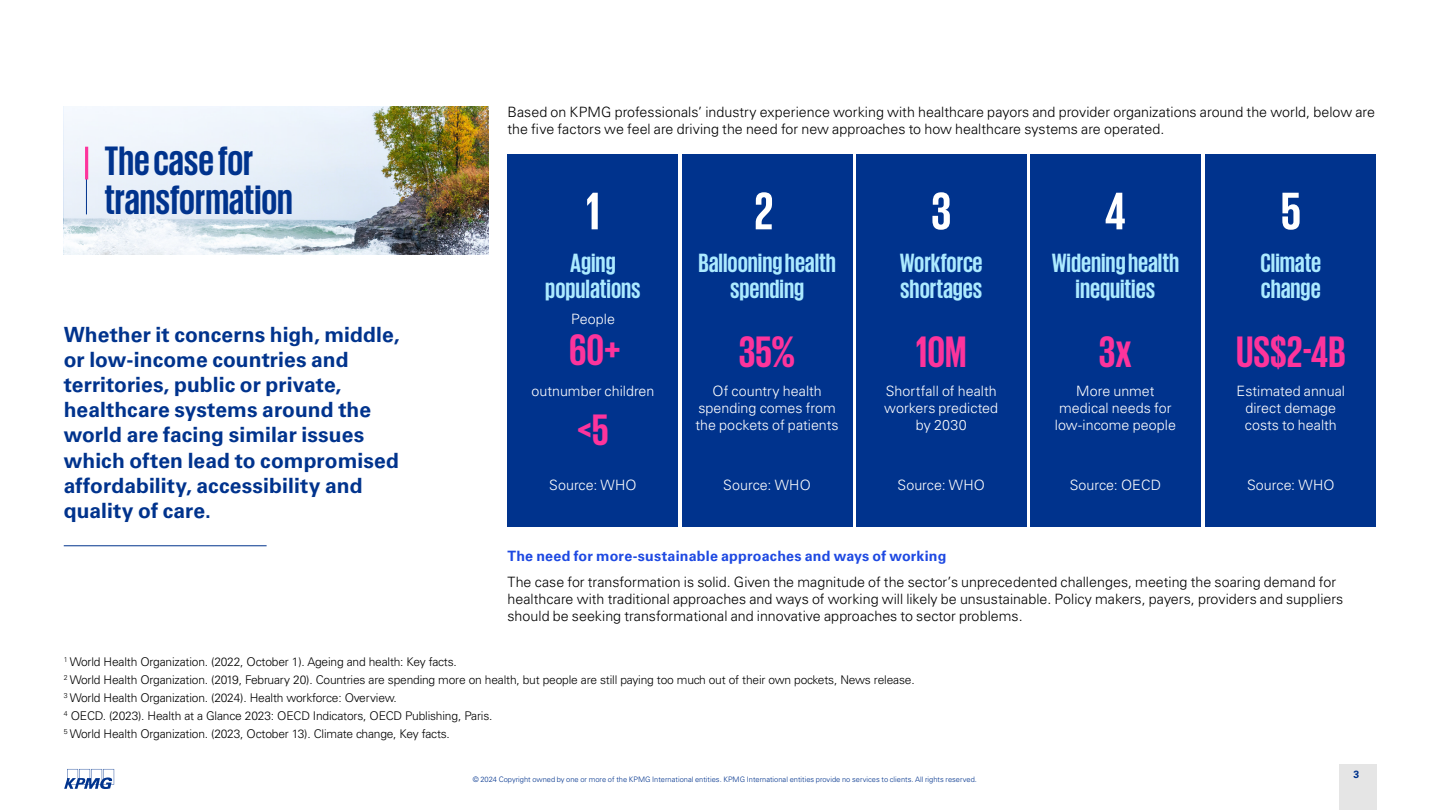
<style>
.page{position:relative;width:1440px;height:810px;background:#fff}
.page>*{position:absolute;margin:0;border:0;box-sizing:border-box;transform-origin:0 0}
.t1{font:700 54px "KPMG";color:#fff}
.t2{font:700 45px "KPMG";color:#fd349c}
.t3{font:700 42px/39px "KPMG";color:#00338d}
.t4{font:700 27px/25.5px "KPMG";color:#aceaff;text-align:center}
.t5{font:700 21px/25.2px "Univers LT Std";letter-spacing:.005em;color:#00338d}
.t6{font:300 14.25px/17.1px "Univers LT Std";color:#000}
.t7{font:300 14.25px/17.1px "Univers LT Std";letter-spacing:.005em;color:#fff;text-align:center}
.t8{font:700 14.25px "Univers LT Std";letter-spacing:.015em;color:#1e49e2}
.t9{font:300 12px/18px "Univers LT Std";letter-spacing:-.015em;color:#000}
.t10{font:700 10.5px "Univers LT Std";color:#00338d}
.t11{font:300 7.5px "Univers LT Std";color:#00338d}
</style>
<div class="page">
<div style="left:507px;top:154px;width:171px;height:373px;background:#00338d"></div>
<div style="left:856px;top:154px;width:170px;height:373px;background:#00338d"></div>
<div style="left:681px;top:154px;width:171px;height:373px;background:#00338d"></div>
<div style="left:1030px;top:154px;width:171px;height:373px;background:#00338d"></div>
<div style="left:1205px;top:154px;width:171px;height:373px;background:#00338d"></div>
<img style="left:64px;top:106px;width:424px;height:149px">
<hr style="left:86px;top:168px;width:1px;height:46px;background:#00338d">
<hr style="left:85px;top:147px;width:3px;height:32px;background:#fd349c">
<hr style="left:64px;top:546px;width:203px;height:1px;background:#00338d">
<div style="left:1338px;top:764px;width:38px;height:46px;background:#e5e5e5"></div>
<svg style="left:64px;top:769px;width:50px;height:20px"></svg>
<h3 class="t3" style="left:104px;top:140px;width:190px">The case for transformation</h3>
<p class="t5" style="left:64px;top:322px;width:337px">Whether it concerns high, middle, or low-income countries and territories, public or private, healthcare systems around the world are facing similar issues which often lead to compromised affordability, accessibility and quality of care.</p>
<p class="t6" style="left:507px;top:103px;width:869px">Based on KPMG professionals’ industry experience working with healthcare payors and provider organizations around the world, below are the five factors we feel are driving the need for new approaches to how healthcare systems are operated.</p>
<h1 class="t1" style="left:586px;top:184px;width:16px">1</h1>
<h1 class="t1" style="left:754px;top:184px;width:21px">2</h1>
<h1 class="t1" style="left:931px;top:184px;width:22px">3</h1>
<h1 class="t1" style="left:1104px;top:184px;width:23px">4</h1>
<h1 class="t1" style="left:1280px;top:184px;width:22px">5</h1>
<h3 class="t4" style="left:545px;top:250px;width:97px">Aging populations</h3>
<p class="t7" style="left:571px;top:310px;width:45px">People</p>
<h3 class="t4" style="left:698px;top:250px;width:139px">Ballooning health spending</h3>
<h3 class="t4" style="left:900px;top:250px;width:84px;text-align:left">Workforce shortages</h3>
<h2 class="t2" style="left:569px;top:327px;width:53px">60+</h2>
<h2 class="t2" style="left:739px;top:329px;width:58px">35%</h2>
<h2 class="t2" style="left:916px;top:329px;width:52px">10M</h2>
<h3 class="t4" style="left:1051px;top:250px;width:129px">Widening health inequities</h3>
<h3 class="t4" style="left:1260px;top:250px;width:62px;text-align:left">Climate change</h3>
<h2 class="t2" style="left:1099px;top:329px;width:34px">3x</h2>
<h2 class="t2" style="left:1236px;top:329px;width:111px">US$2-4B</h2>
<p class="t7" style="left:531px;top:382px;width:125px">outnumber children</p>
<p class="t7" style="left:884px;top:382px;width:115px">Shortfall of health workers predicted by 2030</p>
<p class="t7" style="left:695px;top:382px;width:145px">Of country health spending comes from the pockets of patients</p>
<p class="t7" style="left:1055px;top:382px;width:123px">More unmet medical needs for low-income people</p>
<p class="t7" style="left:1236px;top:382px;width:110px">Estimated annual direct demage costs to health</p>
<h2 class="t2" style="left:577px;top:407px;width:33px">&lt;5</h2>
<p class="t7" style="left:549px;top:476px;width:89px">Source: WHO</p>
<p class="t7" style="left:723px;top:476px;width:89px">Source: WHO</p>
<p class="t7" style="left:897px;top:476px;width:89px">Source: WHO</p>
<p class="t7" style="left:1069px;top:476px;width:93px">Source: OECD</p>
<p class="t7" style="left:1247px;top:476px;width:89px">Source: WHO</p>
<p class="t8" style="left:507px;top:548px;width:440px">The need for more-sustainable approaches and ways of working</p>
<p class="t6" style="left:507px;top:573px;width:837px">The case for transformation is solid. Given the magnitude of the sector’s unprecedented challenges, meeting the soaring demand for healthcare with traditional approaches and ways of working will likely be unsustainable. Policy makers, payers, providers and suppliers should be seeking transformational and innovative approaches to sector problems.</p>
<p class="t9" style="left:64px;top:653px;width:852px"><sup>1</sup> World Health Organization. (2022, October 1). Ageing and health: Key facts.<br><sup>2</sup> World Health Organization. (2019, February 20). Countries are spending more on health, but people are still paying too much out of their own pockets, News release.<br><sup>3</sup> World Health Organization. (2024). Health workforce: Overview.<br><sup>4</sup> OECD. (2023). Health at a Glance 2023: OECD Indicators, OECD Publishing, Paris.<br><sup>5</sup> World Health Organization. (2023, October 13). Climate change, Key facts.</p>
<p class="t11" style="left:473px;top:775px;width:506px">© 2024 Copyright owned by one or more of the KPMG International entities. KPMG International entities provide no services to clients. All rights reserved.</p>
<p class="t10" style="left:1353px;top:768px;width:7px">3</p>
</div>
